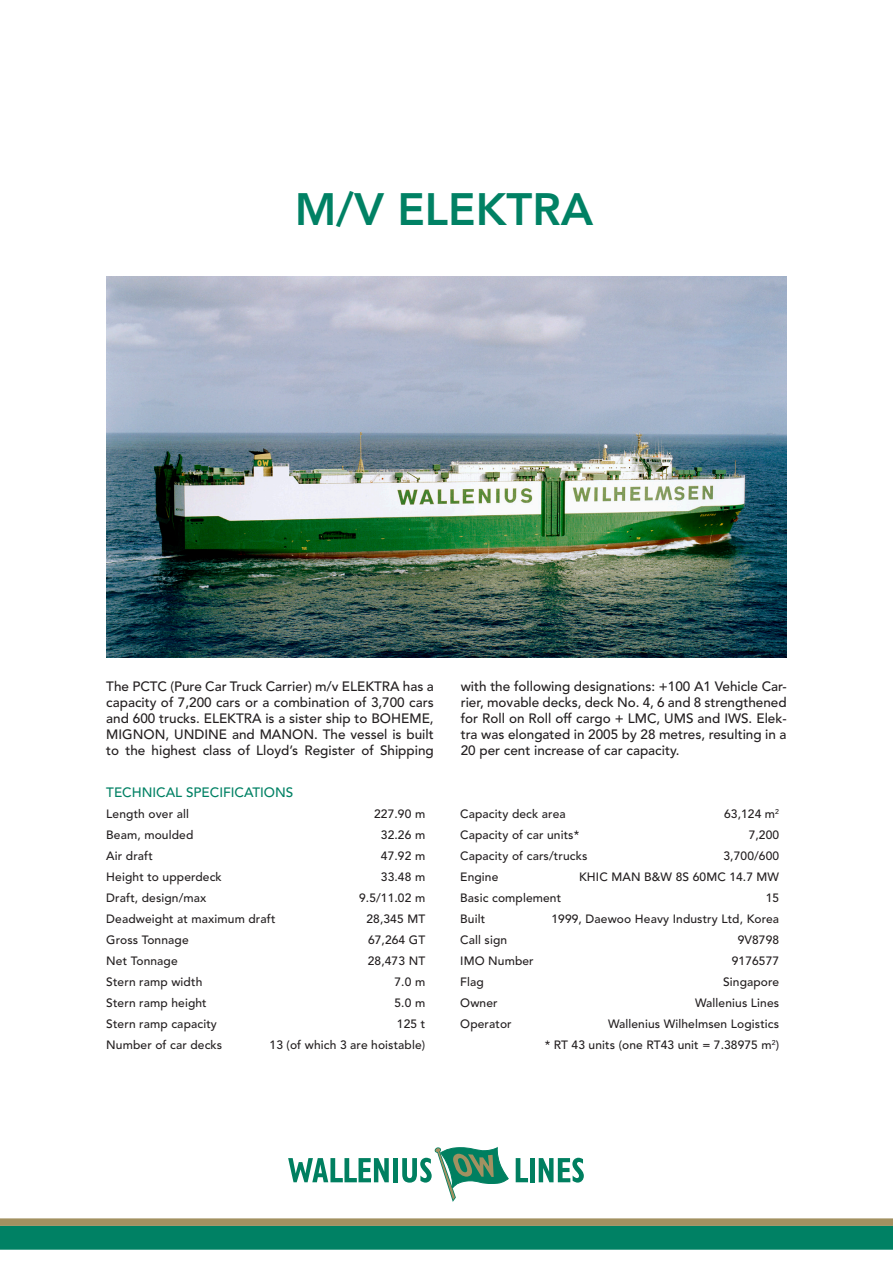
<style>
.page{position:relative;width:893px;height:1263px;background:#fff}
.page>*{position:absolute;margin:0;border:0;box-sizing:border-box;transform-origin:0 0}
.t1{font:800 45px "Avenir LT Std";color:#008164}
.t2{font:500 13.5px/16.2px "Avenir LT Std";color:#231f20;text-align:justify}
.t3{font:500 13.5px "Avenir LT Std";color:#008164}
.t4{font:500 12px "Avenir LT Std";letter-spacing:.01em;color:#231f20}
</style>
<div class="page">
<div style="left:0;top:1226px;width:893px;height:24px;background:#008164"></div>
<div style="left:0;top:1218px;width:893px;height:8px;background:#a29161"></div>
<img style="left:106px;top:276px;width:681px;height:381px">
<div style="left:393px;top:1158px;width:5px;height:24px;background:#007f60"></div>
<svg style="left:288px;top:1158px;width:101px;height:24px"></svg>
<svg style="left:402px;top:1147px;width:106px;height:55px"></svg>
<hr style="left:530px;top:1158px;width:4px;height:24px;background:#007f60">
<svg style="left:516px;top:1158px;width:12px;height:24px"></svg>
<svg style="left:539px;top:1158px;width:45px;height:24px"></svg>
<p class="t1" style="left:295px;top:183px;width:300px">M/V ELEKTRA</p>
<p class="t2" style="left:106px;top:678px;width:329px">The PCTC (Pure Car Truck Carrier) m/v ELEKTRA has a capacity of 7,200 cars or a combination of 3,700 cars and 600 trucks. ELEKTRA is a sister ship to BOHEME, MIGNON, UNDINE and MANON. The vessel is built to the highest class of Lloyd’s Register of Shipping</p>
<p class="t2" style="left:461px;top:678px;width:327px">with the following designations: +100 A1 Vehicle Car&shy;rier, movable decks, deck No. 4, 6 and 8 strengthened for Roll on Roll off cargo + LMC, UMS and IWS. Elek&shy;tra was elongated in 2005 by 28 metres, resulting in a 20 per cent increase of car capacity.</p>
<p class="t3" style="left:106px;top:784px;width:189px">TECHNICAL SPECIFICATIONS</p>
<p class="t4" style="left:106px;top:807px;width:84px">Length over all</p>
<p class="t4" style="left:374px;top:807px;width:53px">227.90 m</p>
<p class="t4" style="left:106px;top:828px;width:89px">Beam, moulded</p>
<p class="t4" style="left:381px;top:828px;width:46px">32.26 m</p>
<p class="t4" style="left:106px;top:849px;width:48px">Air draft</p>
<p class="t4" style="left:381px;top:849px;width:46px">47.92 m</p>
<p class="t4" style="left:106px;top:870px;width:117px">Height to upperdeck</p>
<p class="t4" style="left:381px;top:870px;width:46px">33.48 m</p>
<p class="t4" style="left:106px;top:891px;width:102px">Draft, design/max</p>
<p class="t4" style="left:359px;top:891px;width:68px">9.5/11.02 m</p>
<p class="t4" style="left:106px;top:912px;width:171px">Deadweight at maximum draft</p>
<p class="t4" style="left:366px;top:912px;width:60px">28,345 MT</p>
<p class="t4" style="left:106px;top:933px;width:84px">Gross Tonnage</p>
<p class="t4" style="left:368px;top:933px;width:59px">67,264 GT</p>
<p class="t4" style="left:106px;top:954px;width:73px">Net Tonnage</p>
<p class="t4" style="left:368px;top:954px;width:59px">28,473 NT</p>
<p class="t4" style="left:106px;top:975px;width:98px">Stern ramp width</p>
<p class="t4" style="left:394px;top:975px;width:32px">7.0 m</p>
<p class="t4" style="left:106px;top:996px;width:102px">Stern ramp height</p>
<p class="t4" style="left:394px;top:996px;width:32px">5.0 m</p>
<p class="t4" style="left:106px;top:1017px;width:112px">Stern ramp capacity</p>
<p class="t4" style="left:397px;top:1017px;width:30px">125 t</p>
<p class="t4" style="left:106px;top:1038px;width:117px">Number of car decks</p>
<p class="t4" style="left:270px;top:1038px;width:157px">13 (of which 3 are hoistable)</p>
<p class="t4" style="left:460px;top:807px;width:107px">Capacity deck area</p>
<p class="t4" style="left:724px;top:807px;width:57px">63,124 m<sup>2</sup></p>
<p class="t4" style="left:460px;top:828px;width:121px">Capacity of car units*</p>
<p class="t4" style="left:749px;top:828px;width:32px">7,200</p>
<p class="t4" style="left:460px;top:849px;width:129px">Capacity of cars/trucks</p>
<p class="t4" style="left:723px;top:849px;width:57px">3,700/600</p>
<p class="t4" style="left:460px;top:870px;width:40px">Engine</p>
<p class="t4" style="left:579px;top:870px;width:202px">KHIC MAN B&amp;W 8S 60MC 14.7 MW</p>
<p class="t4" style="left:460px;top:891px;width:102px">Basic complement</p>
<p class="t4" style="left:766px;top:891px;width:15px">15</p>
<p class="t4" style="left:460px;top:912px;width:26px">Built</p>
<p class="t4" style="left:551px;top:912px;width:229px">1999, Daewoo Heavy Industry Ltd, Korea</p>
<p class="t4" style="left:460px;top:933px;width:48px">Call sign</p>
<p class="t4" style="left:738px;top:933px;width:43px">9V8798</p>
<p class="t4" style="left:460px;top:954px;width:75px">IMO Number</p>
<p class="t4" style="left:732px;top:954px;width:49px">9176577</p>
<p class="t4" style="left:460px;top:975px;width:25px">Flag</p>
<p class="t4" style="left:723px;top:975px;width:58px">Singapore</p>
<p class="t4" style="left:460px;top:996px;width:39px">Owner</p>
<p class="t4" style="left:695px;top:996px;width:85px">Wallenius Lines</p>
<p class="t4" style="left:460px;top:1017px;width:53px">Operator</p>
<p class="t4" style="left:608px;top:1017px;width:173px">Wallenius Wilhelmsen Logistics</p>
<p class="t4" style="left:545px;top:1038px;width:236px">* RT 43 units (one RT43 unit = 7.38975 m<sup>2</sup>)</p>
</div>
